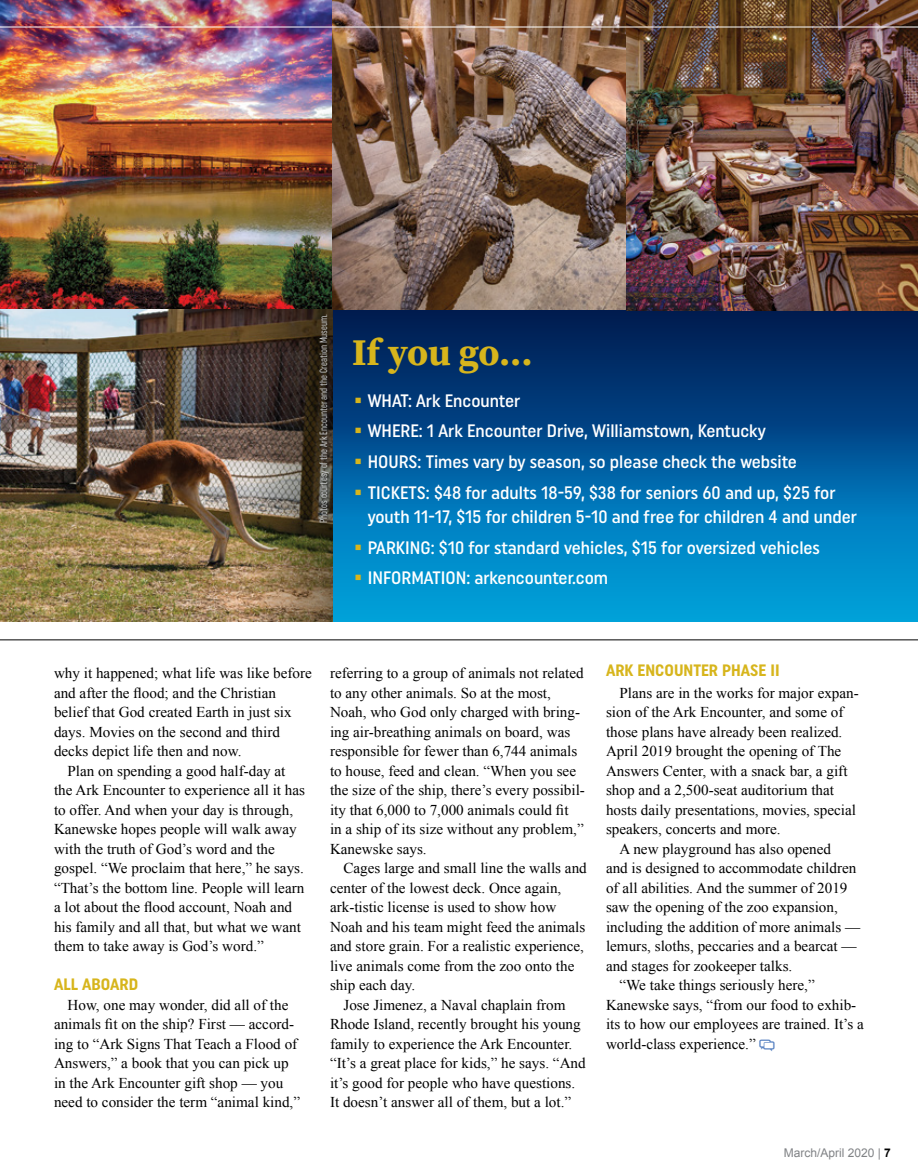
<style>
.page{position:relative;width:918px;height:1175px;background:#fff}
.page>*{position:absolute;margin:0;border:0;box-sizing:border-box;transform-origin:0 0}
.t1{font:37.5px "Source Serif Variable";letter-spacing:.01em;color:#d7b51c}
.t2{font:500 18px/30.8px "Uniform Condensed";color:#fff}
.t3{font:700 16.5px "Uniform Condensed";color:#d7b51c}
.t4{font:15px/19.5px "Times New Roman";color:#000}
.t5{font:12px "Arial";color:#808285}
.t6{font:extra-condensed 10.5px "Uniform";color:#d1d3d4}
.s1{font-weight:700;color:#000}
</style>
<div class="page">
<svg style="left:333px;top:310px;width:585px;height:114px;background:#002d67"></svg>
<div style="left:333px;top:424px;width:585px;height:198px;background:linear-gradient(to bottom,#004b91,#00a9e3)"></div>
<img style="left:0;top:0;width:626px;height:310px">
<img style="left:333px;top:0;width:293px;height:309px">
<img style="left:626px;top:0;width:292px;height:310px">
<hr style="left:0;top:27px;width:918px;height:1px;background:#fff">
<hr style="left:0;top:639px;width:918px;height:1px;background:#000">
<img style="left:0;top:309px;width:249px;height:312px">
<img style="left:249px;top:309px;width:84px;height:313px">
<div style="left:319px;top:314px;width:13px;height:211px;background:#000;opacity:.75"></div>
<svg style="left:356px;top:397px;width:5px;height:6px"></svg>
<svg style="left:356px;top:428px;width:5px;height:5px"></svg>
<svg style="left:356px;top:459px;width:5px;height:5px"></svg>
<svg style="left:356px;top:489px;width:5px;height:6px"></svg>
<svg style="left:356px;top:544px;width:5px;height:5px"></svg>
<svg style="left:356px;top:575px;width:5px;height:5px"></svg>
<p class="t6" style="left:317px;top:523px;width:210px;rotate:-90deg">Photos courtesy of the Ark Encounter and the Creation Museum.</p>
<h1 class="t1" style="left:352px;top:327px;width:182px">If you go...</h1>
<p class="t2" style="left:368px;top:384px;width:469px">WHAT: Ark Encounter<br>WHERE: 1 Ark Encounter Drive, Williamstown, Kentucky<br>HOURS: Times vary by season, so please check the website TICKETS: $48 for adults 18-59, $38 for seniors 60 and up, $25 for</p>
<p class="t2" style="left:368px;top:501px;width:491px">youth 11-17, $15 for children 5-10 and free for children 4 and under<br>PARKING: $10 for standard vehicles, $15 for oversized vehicles<br>INFORMATION: arkencounter.com</p>
<p class="t4" style="left:54px;top:663px;width:259px">why it happened; what life was like before</p>
<p class="t4" style="left:54px;top:683px;width:224px">and after the flood; and the Christian</p>
<p class="t4" style="left:54px;top:702px;width:239px">belief that God created Earth in just six</p>
<p class="t4" style="left:54px;top:722px;width:227px">days. Movies on the second and third</p>
<p class="t4" style="left:54px;top:741px;width:189px">decks depict life then and now.</p>
<p class="t4" style="left:67px;top:761px;width:219px">Plan on spending a good half-day at</p>
<p class="t4" style="left:54px;top:780px;width:253px">the Ark Encounter to experience all it has</p>
<p class="t4" style="left:54px;top:800px;width:241px">to offer. And when your day is through,</p>
<p class="t4" style="left:54px;top:819px;width:244px">Kanewske hopes people will walk away</p>
<p class="t4" style="left:54px;top:839px;width:222px">with the truth of God’s word and the</p>
<p class="t4" style="left:54px;top:858px;width:251px">gospel. “We proclaim that here,” he says.</p>
<p class="t4" style="left:54px;top:878px;width:252px">“That’s the bottom line. People will learn</p>
<p class="t4" style="left:54px;top:897px;width:240px">a lot about the flood account, Noah and</p>
<p class="t4" style="left:54px;top:917px;width:249px">his family and all that, but what we want</p>
<p class="t4" style="left:54px;top:936px;width:211px">them to take away is God’s word.”</p>
<p class="t3" style="left:54px;top:974px;width:86px">ALL ABOARD</p>
<p class="t4" style="left:54px;top:995px;width:248px;text-indent:14px">How, one may wonder, did all of the animals fit on the ship? First — accord&shy;ing to “Ark Signs That Teach a Flood of Answers,” a book that you can pick up in the Ark Encounter gift shop — you need to consider the term “animal kind,”</p>
<p class="t4" style="left:330px;top:663px;width:256px">referring to a group of animals not related to any other animals. So at the most, Noah, who God only charged with bring&shy;ing air-breathing animals on board, was responsible for fewer than 6,744 animals to house, feed and clean. “When you see the size of the ship, there’s every possibil&shy;ity that 6,000 to 7,000 animals could fit<br>in a ship of its size without any problem,” Kanewske says.</p>
<p class="t4" style="left:330px;top:858px;width:258px;text-indent:13px">Cages large and small line the walls and center of the lowest deck. Once again, ark-tistic license is used to show how Noah and his team might feed the animals and store grain. For a realistic experience, live animals come from the zoo onto the ship each day.</p>
<p class="t4" style="left:330px;top:995px;width:257px;text-indent:13px">Jose Jimenez, a Naval chaplain from Rhode Island, recently brought his young family to experience the Ark Encounter. “It’s a great place for kids,” he says. “And it’s good for people who have questions.<br>It doesn’t answer all of them, but a lot.”</p>
<p class="t3" style="left:606px;top:660px;width:175px">ARK ENCOUNTER PHASE II</p>
<p class="t4" style="left:620px;top:683px;width:241px">Plans are in the works for major expan-</p>
<p class="t4" style="left:606px;top:702px;width:239px">sion of the Ark Encounter, and some of</p>
<p class="t4" style="left:606px;top:722px;width:238px">those plans have already been realized.</p>
<p class="t4" style="left:606px;top:741px;width:237px">April 2019 brought the opening of The</p>
<p class="t4" style="left:606px;top:761px;width:243px">Answers Center, with a snack bar, a gift</p>
<p class="t4" style="left:606px;top:780px;width:230px">shop and a 2,500-seat auditorium that</p>
<p class="t4" style="left:606px;top:800px;width:251px">hosts daily presentations, movies, special</p>
<p class="t4" style="left:606px;top:819px;width:176px">speakers, concerts and more.</p>
<p class="t4" style="left:619px;top:839px;width:213px">A new playground has also opened</p>
<p class="t4" style="left:606px;top:858px;width:252px">and is designed to accommodate children</p>
<p class="t4" style="left:606px;top:878px;width:243px">of all abilities. And the summer of 2019</p>
<p class="t4" style="left:606px;top:897px;width:233px">saw the opening of the zoo expansion,</p>
<p class="t4" style="left:606px;top:917px;width:256px">including the addition of more animals —</p>
<p class="t4" style="left:606px;top:936px;width:252px">lemurs, sloths, peccaries and a bearcat —</p>
<p class="t4" style="left:606px;top:956px;width:188px">and stages for zookeeper talks.</p>
<p class="t4" style="left:619px;top:975px;width:197px">“We take things seriously here,”</p>
<p class="t4" style="left:606px;top:995px;width:252px">Kanewske says, “from our food to exhib-</p>
<p class="t4" style="left:606px;top:1014px;width:259px">its to how our employees are trained. It’s a</p>
<p class="t4" style="left:606px;top:1034px;width:151px">world-class experience.”</p>
<p class="t5" style="left:784px;top:1144px;width:109px">March/April 2020 | <span class="s1">7</span></p>
</div>
